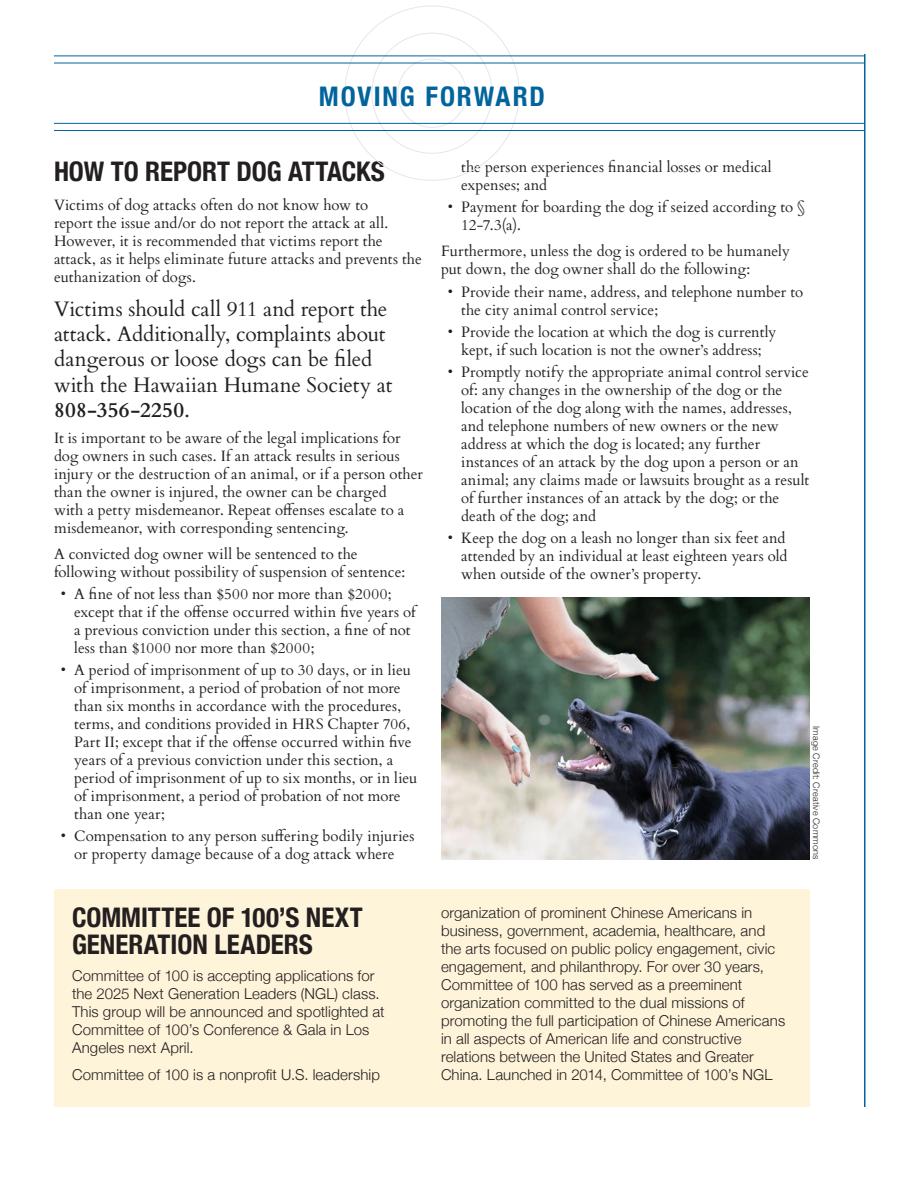
<style>
.page{position:relative;width:918px;height:1188px;background:#fff}
.page>*{position:absolute;margin:0;border:0;box-sizing:border-box;transform-origin:0 0}
.t1{font:700 condensed 27px/27px "Helvetica Neue";color:#231f20}
.t2{font:700 condensed 27px "Helvetica Neue";letter-spacing:.07em;color:#01649c}
.t3{font:21px/25.2px "Cardo";letter-spacing:-.005em;color:#231f20}
.t4{font:15px/18px "Cardo";color:#231f20}
.t5{font:300 15px/18px "Helvetica Neue";letter-spacing:.01em;color:#231f20}
.t6{font:300 9px "Helvetica Neue";letter-spacing:.025em;color:#231f20}
.s1{font-weight:700}
</style>
<div class="page">
<hr style="left:864px;top:54px;width:2px;height:1053px;background:#01649c">
<div style="left:398px;top:59px;width:68px;height:69px;border:1px solid #e1e7f1;border-radius:50%"></div>
<hr style="left:54px;top:123px;width:810px;height:1px;background:#01649c">
<hr style="left:54px;top:130px;width:810px;height:1px;background:#01649c">
<hr style="left:54px;top:56px;width:810px;height:1px;background:#01649c">
<hr style="left:54px;top:63px;width:810px;height:1px;background:#01649c">
<div style="left:54px;top:890px;width:756px;height:217px;background:#fef4da"></div>
<img style="left:441px;top:597px;width:369px;height:263px">
<p class="t2" style="left:319px;top:74px;width:228px">MOVING FORWARD</p>
<p class="t1" style="left:54px;top:156px;width:332px">HOW TO REPORT DOG ATTACKS</p>
<p class="t4" style="left:54px;top:195px;width:369px">Victims of dog attacks often do not know how to<br>report the issue and/or do not report the attack at all.<br>However, it is recommended that victims report the attack, as it helps eliminate future attacks and prevents the euthanization of dogs.</p>
<p class="t3" style="left:54px;top:295px;width:340px">Victims should call 911 and report the attack. Additionally, complaints about dangerous or loose dogs can be filed with the Hawaiian Humane Society at <span class="s1">808-356-2250</span>.</p>
<p class="t4" style="left:54px;top:428px;width:370px">It is important to be aware of the legal implications for dog owners in such cases. If an attack results in serious injury or the destruction of an animal, or if a person other than the owner is injured, the owner can be charged<br>with a petty misdemeanor. Repeat offenses escalate to a misdemeanor, with corresponding sentencing.</p>
<p class="t4" style="left:54px;top:544px;width:353px">A convicted dog owner will be sentenced to the following without possibility of suspension of sentence:</p>
<p class="t4" style="left:74px;top:584px;width:343px;text-indent:-14px">• A fine of not less than $500 nor more than $2000; except that if the offense occurred within five years of a previous conviction under this section, a fine of not less than $1000 nor more than $2000;</p>
<p class="t4" style="left:74px;top:660px;width:345px;text-indent:-14px">• A period of imprisonment of up to 30 days, or in lieu of imprisonment, a period of probation of not more than six months in accordance with the procedures, terms, and conditions provided in HRS Chapter 706, Part II; except that if the offense occurred within five years of a previous conviction under this section, a period of imprisonment of up to six months, or in lieu of imprisonment, a period of probation of not more than one year;</p>
<p class="t4" style="left:61px;top:826px;width:355px;text-align:center">• Compensation to any person suffering bodily injuries or property damage because of a dog attack where</p>
<p class="t1" style="left:72px;top:902px;width:292px">COMMITTEE OF 100’S NEXT<br>GENERATION LEADERS</p>
<p class="t5" style="left:72px;top:966px;width:314px">Committee of 100 is accepting applications for the 2025 Next Generation Leaders (NGL) class.<br>This group will be announced and spotlighted at Committee of 100’s Conference &amp; Gala in Los Angeles next April.</p>
<p class="t5" style="left:72px;top:1065px;width:309px">Committee of 100 is a nonprofit U.S. leadership</p>
<p class="t4" style="left:461px;top:157px;width:312px">the person experiences financial losses or medical expenses; and</p>
<p class="t4" style="left:461px;top:198px;width:346px;text-indent:-14px">• Payment for boarding the dog if seized according to §<br>12-7.3(a).</p>
<p class="t4" style="left:441px;top:242px;width:351px">Furthermore, unless the dog is ordered to be humanely put down, the dog owner shall do the following:</p>
<p class="t4" style="left:461px;top:282px;width:344px;text-indent:-14px">• Provide their name, address, and telephone number to the city animal control service;</p>
<p class="t4" style="left:448px;top:322px;width:330px;text-align:center">• Provide the location at which the dog is currently kept, if such location is not the owner’s address;</p>
<p class="t4" style="left:461px;top:362px;width:350px;text-indent:-14px">• Promptly notify the appropriate animal control service of: any changes in the ownership of the dog or the location of the dog along with the names, addresses, and telephone numbers of new owners or the new address at which the dog is located; any further instances of an attack by the dog upon a person or an animal; any claims made or lawsuits brought as a result of further instances of an attack by the dog; or the death of the dog; and</p>
<p class="t4" style="left:461px;top:528px;width:328px;text-indent:-14px">• Keep the dog on a leash no longer than six feet and attended by an individual at least eighteen years old when outside of the owner’s property.</p>
<p class="t5" style="left:441px;top:903px;width:346px">organization of prominent Chinese Americans in business, government, academia, healthcare, and the arts focused on public policy engagement, civic engagement, and philanthropy. For over 30 years, Committee of 100 has served as a preeminent organization committed to the dual missions of promoting the full participation of Chinese Americans in all aspects of American life and constructive relations between the United States and Greater China. Launched in 2014, Committee of 100’s NGL</p>
<p class="t6" style="left:823px;top:726px;width:135px;rotate:90deg">Image Credit: Creative Commons</p>
</div>
